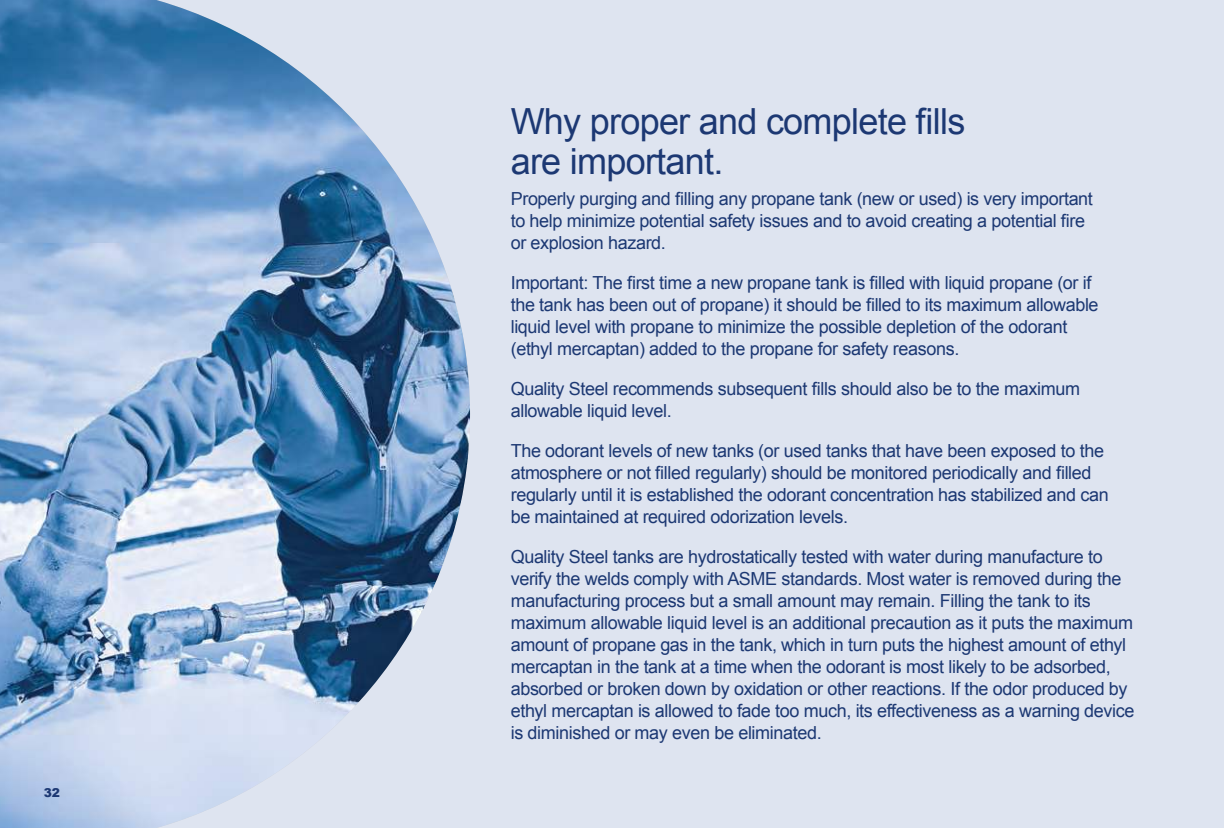
<style>
.page{position:relative;width:1224px;height:828px;background:#dee4f0}
.page>*{position:absolute;margin:0;border:0;box-sizing:border-box;transform-origin:0 0}
.t1{font:36px/40px "Arial";letter-spacing:-.02em;color:#1c3873}
.t2{font:18px/22px "Arial";letter-spacing:-.02em;color:#1c3873}
.t3{font:900 12.2px "Arial";color:#1c3873}
</style>
<div class="page">
<img style="left:0;top:0;width:470px;height:828px">
<p class="t3" style="left:44px;top:785px;width:18px">32</p>
<h1 class="t1" style="left:511px;top:102px;width:456px">Why proper and complete 昀椀lls are important.</h1>
<p class="t2" style="left:511px;top:188px;width:584px">Properly purging and 昀椀lling any propane tank (new or used) is very important to help minimize potential safety issues and to avoid creating a potential 昀椀re or explosion hazard.</p>
<p class="t2" style="left:511px;top:272px;width:589px">Important: The 昀椀rst time a new propane tank is 昀椀lled with liquid propane (or if the tank has been out of propane) it should be 昀椀lled to its maximum allowable liquid level with propane to minimize the possible depletion of the odorant (ethyl mercaptan) added to the propane for safety reasons.</p>
<p class="t2" style="left:511px;top:378px;width:571px">Quality Steel recommends subsequent 昀椀lls should also be to the maximum allowable liquid level.</p>
<p class="t2" style="left:511px;top:442px;width:600px">The odorant levels of new tanks (or used tanks that have been exposed to the atmosphere or not 昀椀lled regularly) should be monitored periodically and 昀椀lled regularly until it is established the odorant concentration has stabilized and can be maintained at required odorization levels.</p>
<p class="t2" style="left:511px;top:547px;width:625px">Quality Steel tanks are hydrostatically tested with water during manufacture to verify the welds comply with ASME standards. Most water is removed during the manufacturing process but a small amount may remain. Filling the tank to its maximum allowable liquid level is an additional precaution as it puts the maximum amount of propane gas in the tank, which in turn puts the highest amount of ethyl mercaptan in the tank at a time when the odorant is most likely to be adsorbed, absorbed or broken down by oxidation or other reactions. If the odor produced by ethyl mercaptan is allowed to fade too much, its effectiveness as a warning device is diminished or may even be eliminated.</p>
</div>
